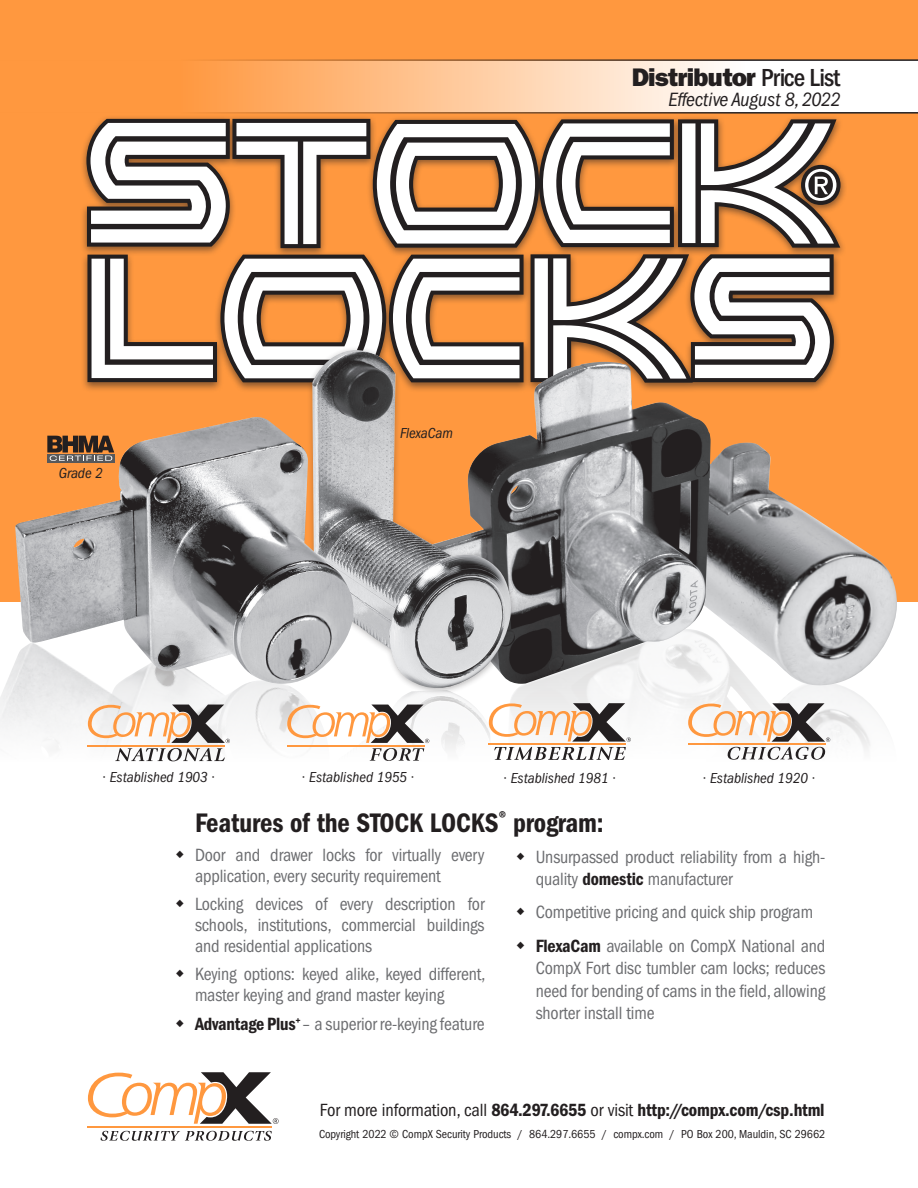
<style>
.page{position:relative;width:918px;height:1188px;background:#fff}
.page>*{position:absolute;margin:0;border:0;box-sizing:border-box;transform-origin:0 0}
.body_-_small_-_headi{font:600 condensed 27.75px "Franklin Gothic";letter-spacing:-.005em;color:#231f20}
.t1{font:800 25.5px "Franklin Gothic";letter-spacing:-.03em;color:#231f20}
.t2{font:italic condensed 19.95px "Franklin Gothic";letter-spacing:-.02em;color:#231f20}
.body_-_small_-_bulle{font:condensed 18.3px/21px "Franklin Gothic";letter-spacing:-.01em;color:#6c6d70}
.body{font:600 condensed 18.3px "Franklin Gothic";letter-spacing:-.01em;color:#231f20}
.t3{font:italic condensed 15px "Franklin Gothic";color:#231f20}
.line{font:condensed 12px "Franklin Gothic";letter-spacing:-.005em;color:#231f20}
.s1{font-weight:500;font-stretch:condensed}
.s2{font-weight:600;color:#231f20}
.s3{font-weight:400}
</style>
<div class="page">
<div style="left:0;top:0;width:918px;height:602px;background:#ff983f"></div>
<svg style="left:88px;top:1072px;width:191px;height:52px"></svg>
<hr style="left:88px;top:1127px;width:184px;height:1px;background:#ff983f">
<svg style="left:101px;top:1131px;width:171px;height:10px"></svg>
<svg style="left:206px;top:59px;width:712px;height:55px;background:#f7d0af"></svg>
<div style="left:79px;top:115px;width:768px;height:278px;background:#231f20;opacity:.55"></div>
<svg style="left:86px;top:119px;width:755px;height:264px"></svg>
<svg style="left:91px;top:123px;width:745px;height:256px"></svg>
<img style="left:826px;top:686px;width:55px;height:64px">
<img style="left:371px;top:695px;width:118px;height:55px">
<img style="left:0;top:663px;width:313px;height:99px">
<img style="left:644px;top:443px;width:253px;height:243px">
<img style="left:517px;top:362px;width:194px;height:322px">
<div style="left:306px;top:346px;width:211px;height:349px;background:#231f20;opacity:.3"></div>
<img style="left:312px;top:350px;width:201px;height:340px">
<img style="left:15px;top:417px;width:338px;height:267px">
<div style="left:47px;top:454px;width:68px;height:8px;background:#57585a"></div>
<svg style="left:47px;top:436px;width:67px;height:25px"></svg>
<svg style="left:88px;top:705px;width:142px;height:56px"></svg>
<svg style="left:688px;top:703px;width:142px;height:57px"></svg>
<svg style="left:489px;top:703px;width:142px;height:57px"></svg>
<svg style="left:287px;top:705px;width:142px;height:56px"></svg>
<p class="t3" style="left:59px;top:465px;width:46px">Grade 2</p>
<p class="t3" style="left:400px;top:425px;width:54px">FlexaCam</p>
<p class="t1" style="left:632px;top:63px;width:210px">Distributor <span class="s1">Price List</span></p>
<p class="t2" style="left:669px;top:88px;width:173px">Effective August 8, 2022</p>
<p class="t3" style="left:103px;top:768px;width:114px">• Established 1903 •</p>
<p class="t3" style="left:302px;top:768px;width:114px">• Established 1955 •</p>
<p class="t3" style="left:504px;top:770px;width:114px">• Established 1981 •</p>
<p class="t3" style="left:703px;top:770px;width:114px">• Established 1920 •</p>
<p class="body_-_small_-_headi" style="left:195px;top:807px;width:410px">Features of the STOCK LOCKS<sup>®</sup> program:</p>
<p class="body_-_small_-_bulle" style="left:195px;top:845px;width:291px">Door and drawer locks for virtually every application, every security requirement</p>
<p class="body_-_small_-_bulle" style="left:195px;top:894px;width:291px;text-align:justify">Locking devices of every description for schools, institutions, commercial buildings and residential applications</p>
<p class="body_-_small_-_bulle" style="left:195px;top:963px;width:292px">Keying options: keyed alike, keyed different, master keying and grand master keying</p>
<p class="body_-_small_-_bulle" style="left:195px;top:1014px;width:291px"><span class="s2">Advantage Plus</span><sup>+</sup> – a superior re-keying feature</p>
<p class="body_-_small_-_bulle" style="left:536px;top:846px;width:291px;line-height:22.5px">Unsurpassed product reliability from a high&shy;quality <span class="s2">domestic</span> manufacturer</p>
<p class="body_-_small_-_bulle" style="left:536px;top:902px;width:279px">Competitive pricing and quick ship program</p>
<p class="body_-_small_-_bulle" style="left:536px;top:935px;width:291px;line-height:22.5px;text-align:justify"><span class="s2">FlexaCam</span> available on CompX National and CompX Fort disc tumbler cam locks; reduces need for bending of cams in the field, allowing shorter install time</p>
<p class="body" style="left:320px;top:1099px;width:506px"><span class="s3">For more information, call</span> 864.297.6655 <span class="s3">or visit</span> http://compx.com/csp.html</p>
<p class="line" style="left:319px;top:1127px;width:508px">Copyright 2022 © CompX Security Products / 864.297.6655 / compx.com / PO Box 200, Mauldin, SC 29662</p>
</div>
